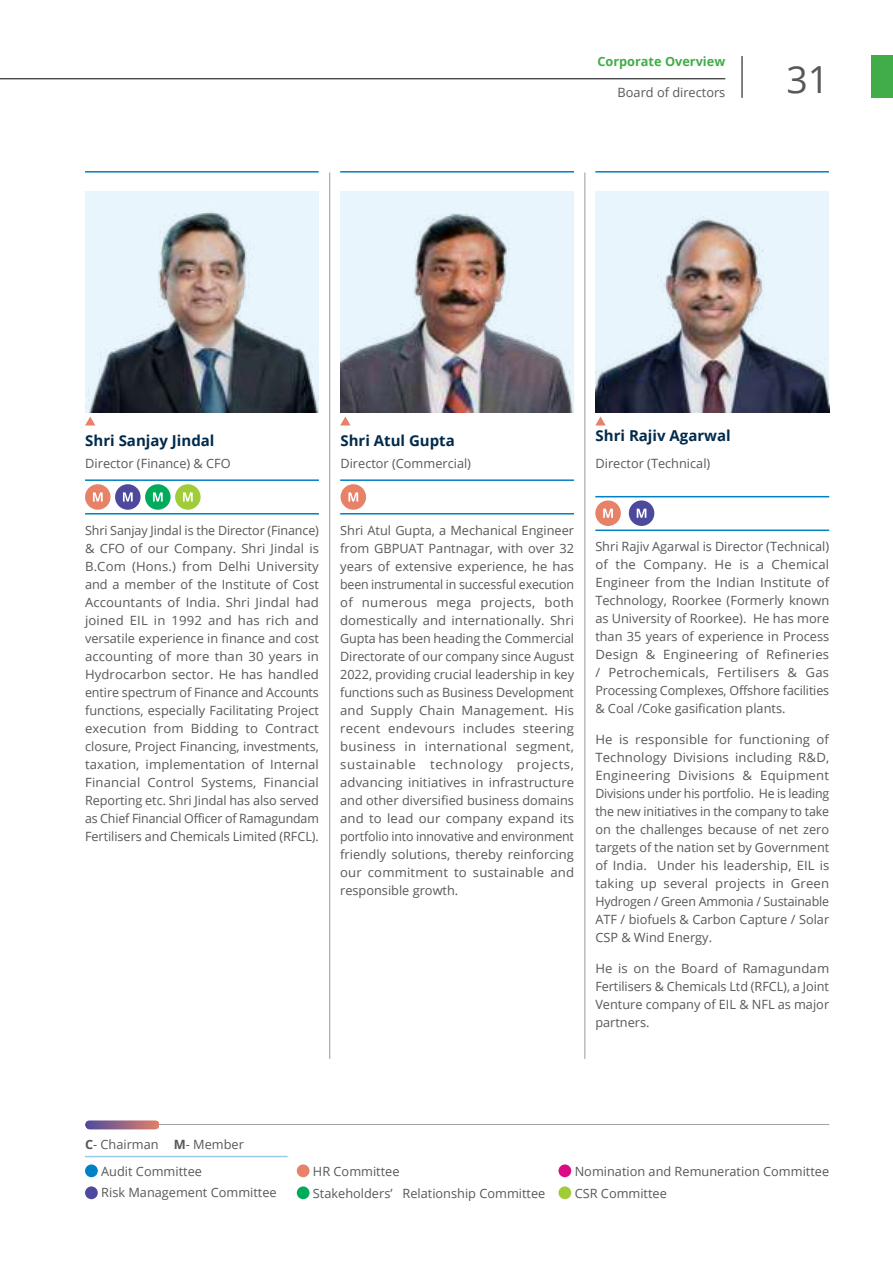
<style>
.page{position:relative;width:893px;height:1263px;background:#fff}
.page>*{position:absolute;margin:0;border:0;box-sizing:border-box;transform-origin:0 0}
.t1{font:37.35px "Open Sans";color:#57585b}
.t2{font:700 15px "Open Sans";color:#002a4b}
.t3{font:12.75px/18px "Open Sans";color:#57585b;text-align:justify}
.t4{font:700 12.75px "Open Sans";color:#40ad48}
.s1{font-weight:700}
</style>
<div class="page">
<hr style="left:85px;top:171px;width:234px;height:2px;background:#0080c5">
<hr style="left:340px;top:171px;width:234px;height:2px;background:#0080c5">
<hr style="left:85px;top:513px;width:234px;height:1px;background:#0080c5">
<hr style="left:340px;top:513px;width:234px;height:1px;background:#0080c5">
<hr style="left:85px;top:479px;width:234px;height:2px;background:#0080c5">
<hr style="left:340px;top:479px;width:234px;height:2px;background:#0080c5">
<hr style="left:329px;top:173px;width:1px;height:886px;background:#000">
<hr style="left:585px;top:173px;width:1px;height:886px;background:#000">
<img style="left:85px;top:191px;width:234px;height:221px">
<img style="left:340px;top:191px;width:234px;height:221px">
<svg style="left:85px;top:416px;width:10px;height:9px"></svg>
<svg style="left:340px;top:416px;width:11px;height:9px"></svg>
<div style="left:145px;top:484px;width:26px;height:26px;background:#00ab5b;border-radius:50%"></div>
<svg style="left:153px;top:492px;width:10px;height:9px"></svg>
<div style="left:85px;top:484px;width:26px;height:26px;background:#e68268;border-radius:50%"></div>
<svg style="left:93px;top:492px;width:10px;height:9px"></svg>
<div style="left:341px;top:484px;width:25px;height:26px;background:#e68268;border-radius:50%"></div>
<svg style="left:348px;top:492px;width:10px;height:9px"></svg>
<div style="left:175px;top:484px;width:26px;height:26px;background:#a0cc3a;border-radius:50%"></div>
<svg style="left:183px;top:492px;width:10px;height:9px"></svg>
<div style="left:115px;top:484px;width:26px;height:26px;background:#4d4a9e;border-radius:50%"></div>
<svg style="left:123px;top:492px;width:10px;height:9px"></svg>
<hr style="left:85px;top:1124px;width:744px;height:1px;background:#000">
<hr style="left:85px;top:1156px;width:203px;height:1px;background:#0080c5">
<div style="left:85px;top:1164px;width:13px;height:13px;background:#0080c5;border-radius:50%"></div>
<div style="left:297px;top:1164px;width:13px;height:13px;background:#e68268;border-radius:50%"></div>
<div style="left:558px;top:1164px;width:13px;height:13px;background:#db0b83;border-radius:50%"></div>
<div style="left:85px;top:1186px;width:13px;height:13px;background:#4d4a9e;border-radius:50%"></div>
<div style="left:297px;top:1186px;width:13px;height:13px;background:#00ab5b;border-radius:50%"></div>
<div style="left:558px;top:1186px;width:13px;height:13px;background:#a0cc3a;border-radius:50%"></div>
<img style="left:85px;top:1120px;width:74px;height:10px">
<hr style="left:595px;top:171px;width:234px;height:2px;background:#0080c5">
<hr style="left:595px;top:529px;width:234px;height:2px;background:#0080c5">
<hr style="left:595px;top:496px;width:234px;height:1px;background:#0080c5">
<img style="left:595px;top:191px;width:234px;height:221px">
<svg style="left:595px;top:416px;width:11px;height:9px"></svg>
<div style="left:629px;top:500px;width:25px;height:26px;background:#4d4a9e;border-radius:50%"></div>
<svg style="left:637px;top:509px;width:9px;height:9px"></svg>
<div style="left:595px;top:500px;width:26px;height:26px;background:#e68268;border-radius:50%"></div>
<svg style="left:603px;top:509px;width:10px;height:9px"></svg>
<div style="left:872px;top:56px;width:21px;height:42px;background:#40ad48"></div>
<hr style="left:742px;top:56px;width:1px;height:42px;background:#000">
<hr style="left:0;top:79px;width:725px;height:1px;background:#000">
<p class="t4" style="left:597px;top:56px;width:129px">Corporate Overview</p>
<p class="t3" style="left:618px;top:84px;width:109px">Board of directors</p>
<h1 class="t1" style="left:786px;top:64px;width:44px">31</h1>
<p class="t2" style="left:85px;top:434px;width:131px">Shri Sanjay Jindal</p>
<p class="t2" style="left:340px;top:434px;width:116px">Shri Atul Gupta</p>
<p class="t3" style="left:85px;top:455px;width:147px">Director (Finance) &amp; CFO</p>
<p class="t3" style="left:340px;top:455px;width:132px">Director (Commercial)</p>
<p class="t2" style="left:596px;top:429px;width:137px">Shri Rajiv Agarwal</p>
<p class="t3" style="left:596px;top:455px;width:116px">Director (Technical)</p>
<p class="t3" style="left:85px;top:522px;width:235px">Shri Sanjay Jindal is the Director (Finance) &amp; CFO of our Company. Shri Jindal is B.Com (Hons.) from Delhi University and a member of the Institute of Cost Accountants of India. Shri Jindal had joined EIL in 1992 and has rich and versatile experience in finance and cost accounting of more than 30 years in Hydrocarbon sector. He has handled entire spectrum of Finance and Accounts functions, especially Facilitating Project execution from Bidding to Contract closure, Project Financing, investments, taxation, implementation of Internal Financial Control Systems, Financial Reporting etc. Shri Jindal has also served as Chief Financial Officer of Ramagundam Fertilisers and Chemicals Limited (RFCL).</p>
<p class="t3" style="left:340px;top:522px;width:235px">Shri Atul Gupta, a Mechanical Engineer from GBPUAT Pantnagar, with over 32 years of extensive experience, he has been instrumental in successful execution of numerous mega projects, both domestically and internationally. Shri Gupta has been heading the Commercial Directorate of our company since August 2022, providing crucial leadership in key functions such as Business Development and Supply Chain Management. His recent endevours includes steering business in international segment, sustainable technology projects, advancing initiatives in infrastructure and other diversified business domains and to lead our company expand its portfolio into innovative and environment friendly solutions, thereby reinforcing our commitment to sustainable and responsible growth.</p>
<p class="t3" style="left:595px;top:539px;width:235px">Shri Rajiv Agarwal is Director (Technical) of the Company. He is a Chemical Engineer from the Indian Institute of Technology, Roorkee (Formerly known as University of Roorkee). He has more than 35 years of experience in Process Design &amp; Engineering of Refineries / Petrochemicals, Fertilisers &amp; Gas Processing Complexes, Offshore facilities &amp; Coal /Coke gasification plants.</p>
<p class="t3" style="left:595px;top:732px;width:235px">He is responsible for functioning of Technology Divisions including R&amp;D, Engineering Divisions &amp; Equipment Divisions under his portfolio. He is leading the new initiatives in the company to take on the challenges because of net zero targets of the nation set by Government of India. Under his leadership, EIL is taking up several projects in Green Hydrogen / Green Ammonia / Sustainable ATF / biofuels &amp; Carbon Capture / Solar CSP &amp; Wind Energy.</p>
<p class="t3" style="left:595px;top:960px;width:235px">He is on the Board of Ramagundam Fertilisers &amp; Chemicals Ltd (RFCL), a Joint Venture company of EIL &amp; NFL as major partners.</p>
<p class="t3" style="left:85px;top:1137px;width:160px"><span class="s1">C</span>- Chairman <span class="s1">M</span>- Member</p>
<p class="t3" style="left:101px;top:1163px;width:102px">Audit Committee</p>
<p class="t3" style="left:313px;top:1163px;width:88px">HR Committee</p>
<p class="t3" style="left:575px;top:1163px;width:256px">Nomination and Remuneration Committee</p>
<p class="t3" style="left:101px;top:1185px;width:177px">Risk Management Committee</p>
<p class="t3" style="left:313px;top:1185px;width:234px">Stakeholders’ Relationship Committee</p>
<p class="t3" style="left:575px;top:1185px;width:94px">CSR Committee</p>
</div>
